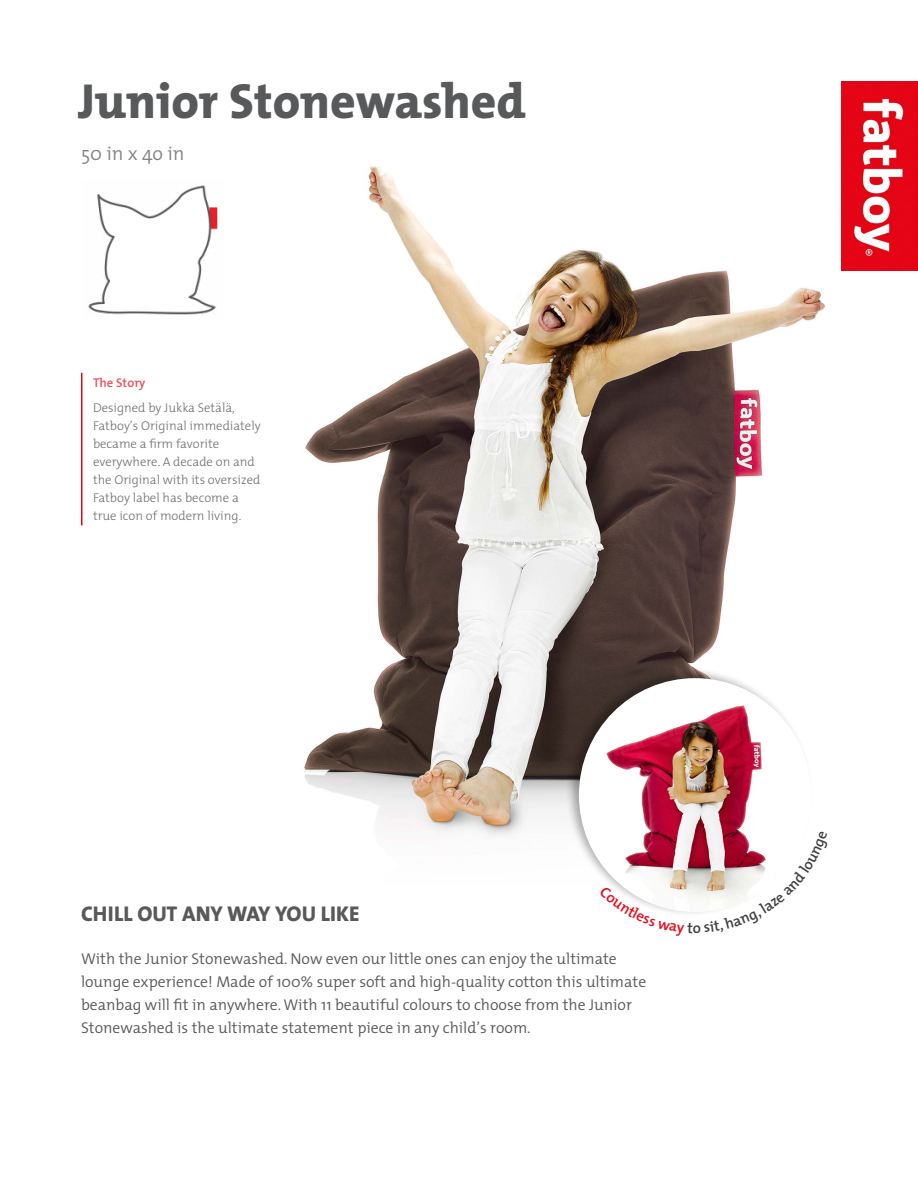
<style>
.page{position:relative;width:918px;height:1188px;background:#fff}
.page>*{position:absolute;margin:0;border:0;box-sizing:border-box;transform-origin:0 0}
.t1{font:800 49.5px "The Mix";color:#58595b}
.t2{font:800 21.45px "The Mix";color:#58595b}
.t3{font:300 19.5px "The Mix";color:#808285}
.t4{font:300 15.6px/23.1px "The Mix";color:#58595b}
.t5{font:600 15px "The Mix";color:#414042}
.t6{font:300 12.75px/18px "The Mix";color:#6d6e71}
.t7{font:600 12.75px "The Mix";color:#eb5059}
</style>
<div class="page">
<img style="left:304px;top:165px;width:614px;height:671px">
<div style="left:565px;top:667px;width:249px;height:250px;background:#000;opacity:.3"></div>
<img style="left:579px;top:678px;width:232px;height:234px">
<img style="left:841px;top:81px;width:77px;height:189px">
<img style="left:88px;top:185px;width:130px;height:130px">
<hr style="left:81px;top:373px;width:1px;height:152px;background:#e30512">
<svg style="left:599px;top:886px;width:94px;height:31px"></svg>
<svg style="left:704px;top:831px;width:124px;height:86px"></svg>
<h1 class="t1" style="left:78px;top:73px;width:449px">Junior Stonewashed</h1>
<p class="t3" style="left:81px;top:137px;width:105px">50 in x 4o in</p>
<p class="t7" style="left:93px;top:372px;width:54px">The Story</p>
<p class="t6" style="left:93px;top:398px;width:169px">Designed by Jukka Setälä,<br>Fatboy’s Original immediately became a firm favorite everywhere. A decade on and the Original with its oversized<br>Fatboy label has become a true icon of modern living.</p>
<h2 class="t2" style="left:81px;top:901px;width:280px">CHILL OUT ANY WAY YOU LIKE</h2>
<p class="t4" style="left:81px;top:946px;width:567px">With the Junior Stonewashed. Now even our little ones can enjoy the ultimate lounge experience! Made of 100% super soft and high-quality cotton this ultimate beanbag will fit in anywhere. With 11 beautiful colours to choose from the Junior Stonewashed is the ultimate statement piece in any child’s room.</p>
<p class="t5" style="left:693px;top:915px;width:10px">o</p>
</div>
